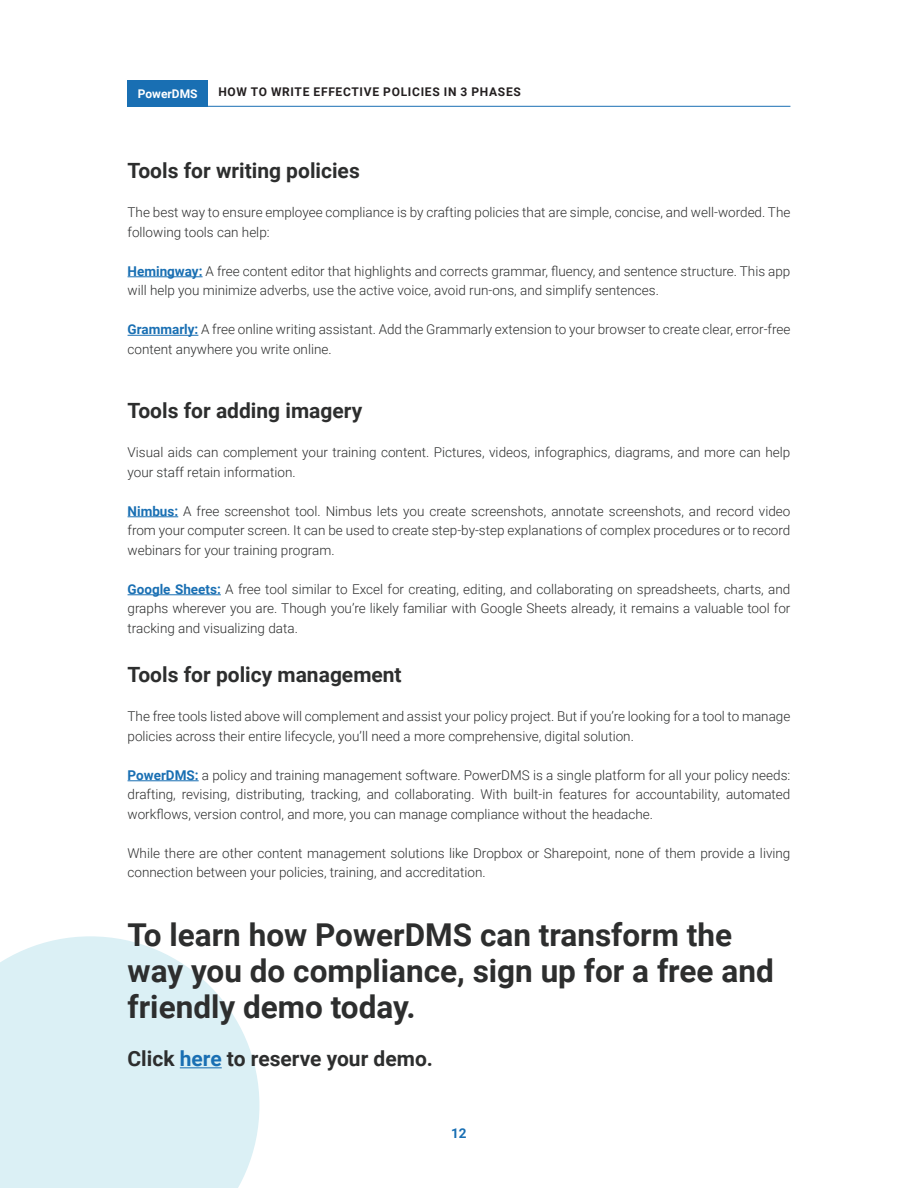
<style>
.page{position:relative;width:918px;height:1188px;background:#fff}
.page>*{position:absolute;margin:0;border:0;box-sizing:border-box;transform-origin:0 0}
.PowerDMS_-_Section_H{font:700 31.5px/36px "Roboto";color:#2d2e2e}
.PowerDMS_-_Subheader{font:700 21px "Roboto";color:#2d2e2e}
.PowerDMS_-_Body_Text{font:300 13.5px/19.5px "Roboto";color:#2d2e2e}
.t1{font:700 13.5px "Roboto";color:#196fb3}
.t2{font:700 12px "Roboto";letter-spacing:.06em;color:#231f20}
.t3{font:700 12px "Roboto";color:#fff}
.s1{font-weight:700;color:#196fb3}
.s2{color:#196fb3}
</style>
<div class="page">
<div style="left:128px;top:80px;width:80px;height:26px;background:#196fb3"></div>
<hr style="left:128px;top:106px;width:662px;height:1px;background:#196fb3">
<svg style="left:0;top:936px;width:259px;height:252px;fill:#dbf0f5"></svg>
<hr style="left:128px;top:276px;width:75px;height:1px;background:#196fb3">
<hr style="left:128px;top:335px;width:70px;height:1px;background:#196fb3">
<hr style="left:128px;top:516px;width:50px;height:1px;background:#196fb3">
<hr style="left:128px;top:594px;width:93px;height:1px;background:#196fb3">
<hr style="left:128px;top:780px;width:71px;height:1px;background:#196fb3">
<hr style="left:180px;top:1067px;width:42px;height:1px;background:#196fb3">
<p class="t3" style="left:138px;top:85px;width:61px">PowerDMS</p>
<p class="t2" style="left:218px;top:84px;width:304px">HOW TO WRITE EFFECTIVE POLICIES IN 3 PHASES</p>
<p class="PowerDMS_-_Subheader" style="left:128px;top:156px;width:234px">Tools for writing policies</p>
<p class="PowerDMS_-_Body_Text" style="left:128px;top:202px;width:664px">The best way to ensure employee compliance is by crafting policies that are simple, concise, and well-worded. The following tools can help:</p>
<p class="PowerDMS_-_Body_Text" style="left:128px;top:261px;width:664px"><span class="s1">Hemingway:</span> A free content editor that highlights and corrects grammar, fluency, and sentence structure. This app will help you minimize adverbs, use the active voice, avoid run-ons, and simplify sentences.</p>
<p class="PowerDMS_-_Body_Text" style="left:128px;top:319px;width:664px"><span class="s1">Grammarly:</span> A free online writing assistant. Add the Grammarly extension to your browser to create clear, error-free content anywhere you write online.</p>
<p class="PowerDMS_-_Subheader" style="left:128px;top:396px;width:236px">Tools for adding imagery</p>
<p class="PowerDMS_-_Body_Text" style="left:128px;top:442px;width:664px">Visual aids can complement your training content. Pictures, videos, infographics, diagrams, and more can help your staff retain information.</p>
<p class="PowerDMS_-_Body_Text" style="left:128px;top:501px;width:664px;text-align:justify"><span class="s1">Nimbus:</span> A free screenshot tool. Nimbus lets you create screenshots, annotate screenshots, and record video from your computer screen. It can be used to create step-by-step explanations of complex procedures or to record webinars for your training program.</p>
<p class="PowerDMS_-_Body_Text" style="left:128px;top:579px;width:664px;text-align:justify"><span class="s1">Google Sheets:</span> A free tool similar to Excel for creating, editing, and collaborating on spreadsheets, charts, and graphs wherever you are. Though you’re likely familiar with Google Sheets already, it remains a valuable tool for tracking and visualizing data.</p>
<p class="PowerDMS_-_Subheader" style="left:128px;top:660px;width:276px">Tools for policy management</p>
<p class="PowerDMS_-_Body_Text" style="left:128px;top:706px;width:664px">The free tools listed above will complement and assist your policy project. But if you’re looking for a tool to manage policies across their entire lifecycle, you’ll need a more comprehensive, digital solution.</p>
<p class="PowerDMS_-_Body_Text" style="left:128px;top:765px;width:664px;text-align:justify"><span class="s1">PowerDMS:</span> a policy and training management software. PowerDMS is a single platform for all your policy needs: drafting, revising, distributing, tracking, and collaborating. With built-in features for accountability, automated workflows, version control, and more, you can manage compliance without the headache.</p>
<p class="PowerDMS_-_Body_Text" style="left:128px;top:843px;width:664px">While there are other content management solutions like Dropbox or Sharepoint, none of them provide a living connection between your policies, training, and accreditation.</p>
<p class="PowerDMS_-_Section_H" style="left:128px;top:916px;width:648px">To learn how PowerDMS can transform the way you do compliance, sign up for a free and friendly demo today.</p>
<p class="PowerDMS_-_Subheader" style="left:128px;top:1044px;width:307px">Click <span class="s2">here</span> to reserve your demo.</p>
<p class="t1" style="left:451px;top:1124px;width:17px">12</p>
</div>
